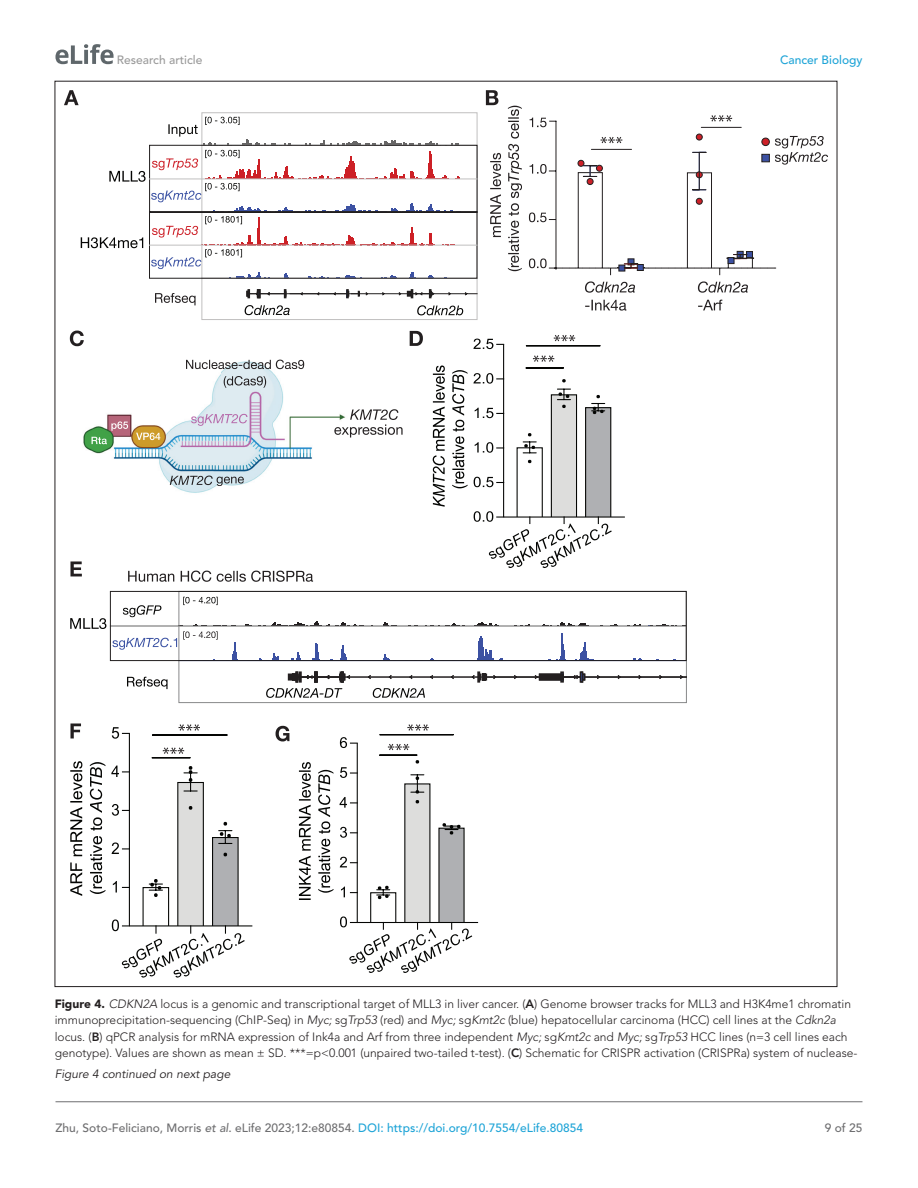
<style>
.page{position:relative;width:918px;height:1188px;background:#fff}
.page>*{position:absolute;margin:0;border:0;box-sizing:border-box;transform-origin:0 0}
.t1{font:300 12px/16.5px "Avenir LT Std";color:#231f20}
.t2{font:500 12px "Avenir LT Std";color:#6e6e70}
.t3{font:italic 12px "Avenir LT Std";color:#231f20}
.t4{font:500 12px "Avenir LT Std";color:#9a9a9a}
.t5{font:500 12px "Avenir LT Std";color:#1ea4d7}
.s1{font-weight:900}
.s2{font-style:italic}
.s3{font-weight:800}
.s4{color:#1ea4d7}
</style>
<div class="page">
<svg style="left:55px;top:44px;width:59px;height:20px"></svg>
<hr style="left:56px;top:1101px;width:806px;height:1px;background:#6e6e70">
<svg style="left:64px;top:90px;width:15px;height:15px"></svg>
<svg style="left:486px;top:90px;width:12px;height:15px"></svg>
<svg style="left:70px;top:331px;width:14px;height:15px"></svg>
<img style="left:83px;top:359px;width:251px;height:134px">
<svg style="left:186px;top:360px;width:118px;height:9px"></svg>
<svg style="left:224px;top:376px;width:42px;height:12px"></svg>
<svg style="left:334px;top:409px;width:69px;height:29px"></svg>
<svg style="left:170px;top:476px;width:74px;height:10px"></svg>
<svg style="left:136px;top:433px;width:24px;height:7px"></svg>
<svg style="left:111px;top:421px;width:17px;height:10px"></svg>
<svg style="left:92px;top:469px;width:15px;height:7px"></svg>
<svg style="left:191px;top:414px;width:56px;height:12px"></svg>
<svg style="left:410px;top:331px;width:13px;height:15px"></svg>
<svg style="left:70px;top:561px;width:12px;height:15px"></svg>
<svg style="left:70px;top:723px;width:11px;height:15px"></svg>
<svg style="left:276px;top:726px;width:13px;height:15px"></svg>
<svg style="left:490px;top:153px;width:11px;height:84px"></svg>
<svg style="left:508px;top:106px;width:14px;height:165px"></svg>
<svg style="left:585px;top:300px;width:41px;height:11px"></svg>
<svg style="left:529px;top:115px;width:299px;height:178px"></svg>
<svg style="left:698px;top:300px;width:24px;height:10px"></svg>
<svg style="left:202px;top:112px;width:275px;height:208px"></svg>
<svg style="left:245px;top:305px;width:45px;height:10px"></svg>
<svg style="left:417px;top:305px;width:46px;height:10px"></svg>
<svg style="left:246px;top:289px;width:231px;height:9px"></svg>
<svg style="left:81px;top:117px;width:380px;height:132px"></svg>
<svg style="left:155px;top:293px;width:41px;height:12px"></svg>
<svg style="left:149px;top:145px;width:328px;height:134px"></svg>
<hr style="left:150px;top:245px;width:327px;height:1px;background:#c0bfbf">
<hr style="left:150px;top:179px;width:327px;height:1px;background:#c0bfbf">
<svg style="left:259px;top:622px;width:71px;height:4px"></svg>
<svg style="left:336px;top:623px;width:28px;height:3px"></svg>
<svg style="left:383px;top:623px;width:14px;height:3px"></svg>
<svg style="left:425px;top:625px;width:15px;height:1px"></svg>
<svg style="left:446px;top:624px;width:19px;height:2px"></svg>
<svg style="left:475px;top:623px;width:23px;height:3px"></svg>
<svg style="left:514px;top:625px;width:15px;height:1px"></svg>
<svg style="left:557px;top:623px;width:32px;height:3px"></svg>
<svg style="left:627px;top:625px;width:14px;height:1px"></svg>
<svg style="left:648px;top:625px;width:29px;height:1px"></svg>
<svg style="left:183px;top:597px;width:35px;height:8px"></svg>
<hr style="left:110px;top:626px;width:576px;height:1px;background:#646465">
<svg style="left:259px;top:652px;width:42px;height:7px"></svg>
<svg style="left:312px;top:643px;width:35px;height:16px"></svg>
<svg style="left:383px;top:654px;width:6px;height:5px"></svg>
<hr style="left:480px;top:636px;width:2px;height:25px;background:#3c51a2">
<svg style="left:477px;top:638px;width:26px;height:21px"></svg>
<svg style="left:560px;top:633px;width:29px;height:26px"></svg>
<div style="left:179px;top:591px;width:508px;height:112px;border:1px solid #88898a"></div>
<svg style="left:266px;top:671px;width:421px;height:27px"></svg>
<svg style="left:123px;top:605px;width:38px;height:12px"></svg>
<svg style="left:113px;top:625px;width:126px;height:34px"></svg>
<svg style="left:127px;top:677px;width:41px;height:12px"></svg>
<div style="left:110px;top:591px;width:576px;height:70px;border:1px solid #211e1e"></div>
<svg style="left:70px;top:618px;width:36px;height:11px"></svg>
<svg style="left:128px;top:571px;width:185px;height:11px"></svg>
<div style="left:517px;top:447px;width:26px;height:71px;border:1px solid #040503"></div>
<div style="left:551px;top:395px;width:26px;height:122px;background:#dddddc"></div>
<div style="left:551px;top:394px;width:26px;height:124px;border:1px solid #040503"></div>
<div style="left:586px;top:408px;width:25px;height:109px;background:#afb0b3"></div>
<div style="left:585px;top:407px;width:26px;height:111px;border:1px solid #040503"></div>
<hr style="left:504px;top:517px;width:121px;height:1px;background:#040503">
<hr style="left:503px;top:344px;width:1px;height:173px;background:#040503">
<svg style="left:474px;top:511px;width:138px;height:57px"></svg>
<svg style="left:473px;top:339px;width:31px;height:10px"></svg>
<svg style="left:528px;top:460px;width:4px;height:3px"></svg>
<svg style="left:523px;top:433px;width:13px;height:20px"></svg>
<svg style="left:557px;top:389px;width:13px;height:19px"></svg>
<svg style="left:562px;top:379px;width:4px;height:4px"></svg>
<svg style="left:592px;top:395px;width:13px;height:19px"></svg>
<svg style="left:433px;top:366px;width:12px;height:141px"></svg>
<svg style="left:452px;top:370px;width:52px;height:118px"></svg>
<hr style="left:526px;top:367px;width:37px;height:2px;background:#040503">
<hr style="left:526px;top:345px;width:74px;height:1px;background:#040503">
<svg style="left:554px;top:335px;width:21px;height:6px"></svg>
<svg style="left:533px;top:355px;width:21px;height:7px"></svg>
<div style="left:370px;top:892px;width:26px;height:31px;background:#fff;border:1px solid #040503"></div>
<div style="left:404px;top:783px;width:26px;height:140px;background:#dddddc"></div>
<div style="left:438px;top:828px;width:27px;height:95px;background:#afb0b3"></div>
<hr style="left:357px;top:922px;width:121px;height:1px;background:#040503">
<hr style="left:357px;top:743px;width:1px;height:180px;background:#040503">
<svg style="left:341px;top:887px;width:16px;height:10px"></svg>
<svg style="left:340px;top:857px;width:17px;height:10px"></svg>
<svg style="left:340px;top:827px;width:17px;height:11px"></svg>
<svg style="left:340px;top:797px;width:17px;height:11px"></svg>
<svg style="left:340px;top:767px;width:17px;height:11px"></svg>
<svg style="left:340px;top:737px;width:17px;height:11px"></svg>
<svg style="left:377px;top:886px;width:13px;height:13px"></svg>
<svg style="left:415px;top:800px;width:4px;height:4px"></svg>
<svg style="left:411px;top:774px;width:13px;height:20px"></svg>
<svg style="left:415px;top:760px;width:4px;height:4px"></svg>
<svg style="left:442px;top:823px;width:19px;height:12px"></svg>
<svg style="left:299px;top:762px;width:12px;height:138px"></svg>
<svg style="left:318px;top:770px;width:16px;height:123px"></svg>
<hr style="left:380px;top:755px;width:37px;height:1px;background:#040503">
<hr style="left:380px;top:734px;width:73px;height:1px;background:#040503">
<div style="left:143px;top:887px;width:26px;height:39px;background:#fff;border:1px solid #040503"></div>
<div style="left:177px;top:782px;width:27px;height:144px;background:#dddddc;border:1px solid #040503"></div>
<div style="left:212px;top:837px;width:27px;height:89px;background:#afb0b3;border:1px solid #040503"></div>
<hr style="left:129px;top:925px;width:123px;height:1px;background:#040503">
<hr style="left:129px;top:733px;width:1px;height:193px;background:#040503">
<svg style="left:113px;top:881px;width:16px;height:12px"></svg>
<svg style="left:112px;top:842px;width:17px;height:12px"></svg>
<svg style="left:112px;top:804px;width:17px;height:12px"></svg>
<svg style="left:111px;top:766px;width:18px;height:11px"></svg>
<svg style="left:112px;top:727px;width:17px;height:12px"></svg>
<svg style="left:149px;top:879px;width:13px;height:18px"></svg>
<svg style="left:189px;top:806px;width:4px;height:4px"></svg>
<svg style="left:184px;top:766px;width:13px;height:26px"></svg>
<svg style="left:223px;top:852px;width:4px;height:5px"></svg>
<svg style="left:219px;top:822px;width:13px;height:22px"></svg>
<svg style="left:70px;top:862px;width:12px;height:34px"></svg>
<svg style="left:70px;top:761px;width:12px;height:95px"></svg>
<svg style="left:90px;top:762px;width:15px;height:132px"></svg>
<hr style="left:152px;top:757px;width:38px;height:1px;background:#040503">
<hr style="left:152px;top:734px;width:75px;height:2px;background:#040503">
<svg style="left:407px;top:724px;width:22px;height:7px"></svg>
<svg style="left:388px;top:744px;width:21px;height:6px"></svg>
<svg style="left:179px;top:724px;width:21px;height:7px"></svg>
<svg style="left:163px;top:747px;width:21px;height:7px"></svg>
<svg style="left:92px;top:437px;width:15px;height:7px"></svg>
<svg style="left:340px;top:916px;width:132px;height:57px"></svg>
<svg style="left:112px;top:919px;width:133px;height:59px"></svg>
<p class="t4" style="left:117px;top:53px;width:87px">Research article</p>
<p class="t5" style="left:780px;top:53px;width:84px">Cancer Biology</p>
<p class="t1" style="left:55px;top:995px;width:804px"><span class="s1">Figure 4.</span> <span class="s2">CDKN2A</span> locus is a genomic and transcriptional target of MLL3 in liver cancer. (<span class="s3">A</span>) Genome browser tracks for MLL3 and H3K4me1 chromatin immunoprecipitation-sequencing (ChIP-Seq) in <span class="s2">Myc;</span> sg<span class="s2">Trp53</span> (red) and <span class="s2">Myc;</span> sg<span class="s2">Kmt2c</span> (blue) hepatocellular carcinoma (HCC) cell lines at the <span class="s2">Cdkn2a </span>locus. (<span class="s3">B</span>) qPCR analysis for mRNA expression of Ink4a and Arf from three independent <span class="s2">Myc;</span> sg<span class="s2">Kmt2c</span> and <span class="s2">Myc;</span> sg<span class="s2">Trp53</span> HCC lines (n=3 cell lines each genotype). Values are shown as mean ± SD. ***=p&lt;0.001 (unpaired two-tailed t-test). (<span class="s3">C</span>) Schematic for CRISPR activation (CRISPRa) system of nuclease-</p>
<p class="t3" style="left:55px;top:1067px;width:177px">Figure 4 continued on next page</p>
<p class="t2" style="left:56px;top:1121px;width:529px">Zhu, Soto-Feliciano, Morris <span class="s2">et al</span>. eLife 2023;12:e80854. <span class="s4">DOI: https://doi.org/10.7554/eLife.80854</span></p>
<p class="t2" style="left:825px;top:1121px;width:39px">9 of 25</p>
</div>
